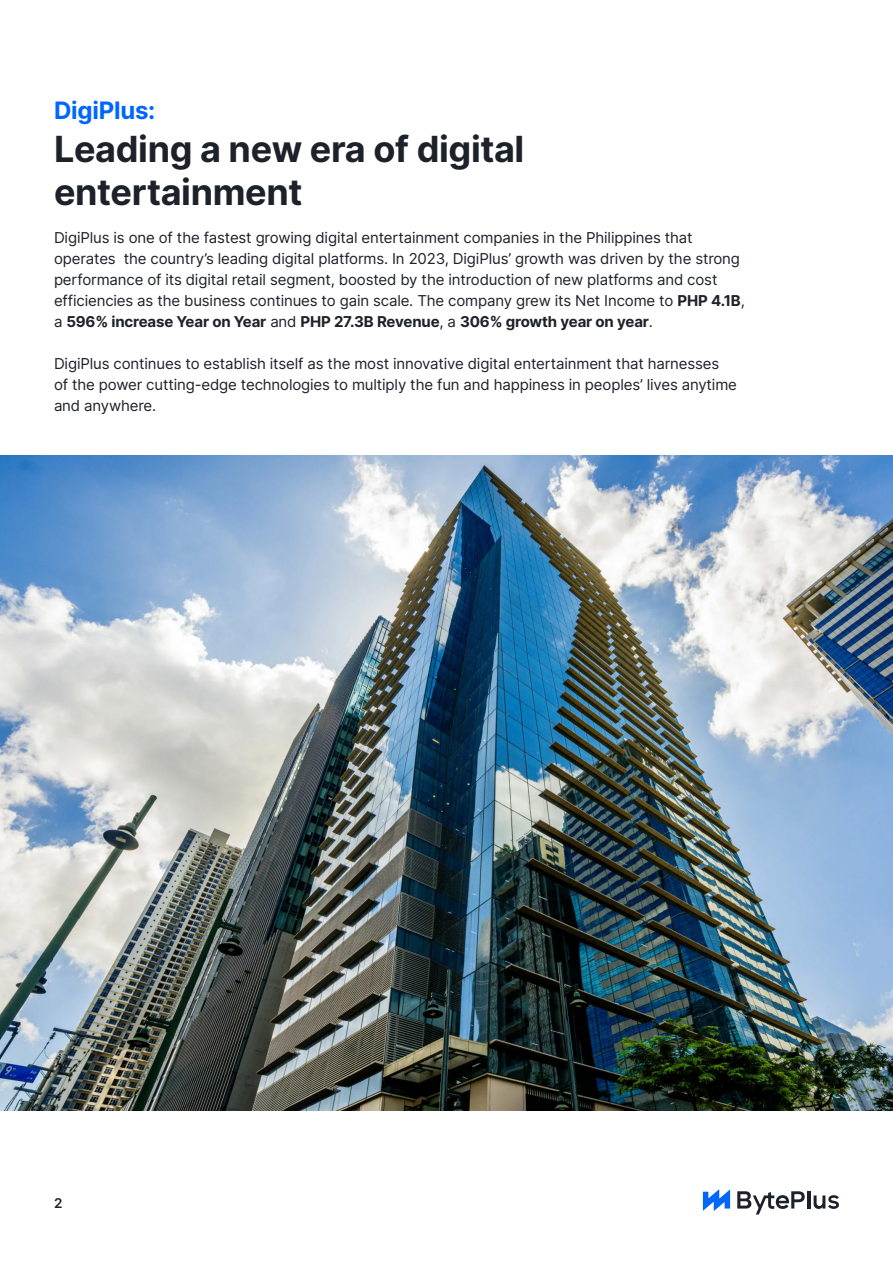
<style>
.page{position:relative;width:893px;height:1263px;background:#fff}
.page>*{position:absolute;margin:0;border:0;box-sizing:border-box;transform-origin:0 0}
.t1{font:700 36px/43.2px "Inter";letter-spacing:-.01em;color:#1d2129}
.t2{font:700 24px "Inter";letter-spacing:-.01em;color:#0066fc}
.t3{font:15px/21px "Inter";letter-spacing:-.01em;color:#1d2129}
.t4{font:600 13.5px "Inter";color:#1d2129}
.s1{font-weight:700}
</style>
<div class="page">
<svg style="left:737px;top:1191px;width:68px;height:23px"></svg>
<hr style="left:807px;top:1191px;width:3px;height:17px;background:#1d2129">
<svg style="left:814px;top:1195px;width:25px;height:14px"></svg>
<svg style="left:703px;top:1189px;width:27px;height:22px"></svg>
<img style="left:0;top:455px;width:893px;height:656px">
<p class="t2" style="left:54px;top:93px;width:103px">DigiPlus:</p>
<p class="t1" style="left:54px;top:127px;width:472px">Leading a new era of digital entertainment</p>
<p class="t3" style="left:54px;top:227px;width:692px">DigiPlus is one of the fastest growing digital entertainment companies in the Philippines that operates the country’s leading digital platforms. In 2023, DigiPlus’ growth was driven by the strong performance of its digital retail segment, boosted by the introduction of new platforms and cost efficiencies as the business continues to gain scale. The company grew its Net Income to <span class="s1">PHP 4.1B</span>, a <span class="s1">596% increase Year on Year</span> and <span class="s1">PHP 27.3B Revenue</span>, a <span class="s1">306% growth year on year</span>.</p>
<p class="t3" style="left:54px;top:353px;width:684px">DigiPlus continues to establish itself as the most innovative digital entertainment that harnesses of the power cutting-edge technologies to multiply the fun and happiness in peoples’ lives anytime and anywhere.</p>
<p class="t4" style="left:54px;top:1193px;width:10px">2</p>
</div>
